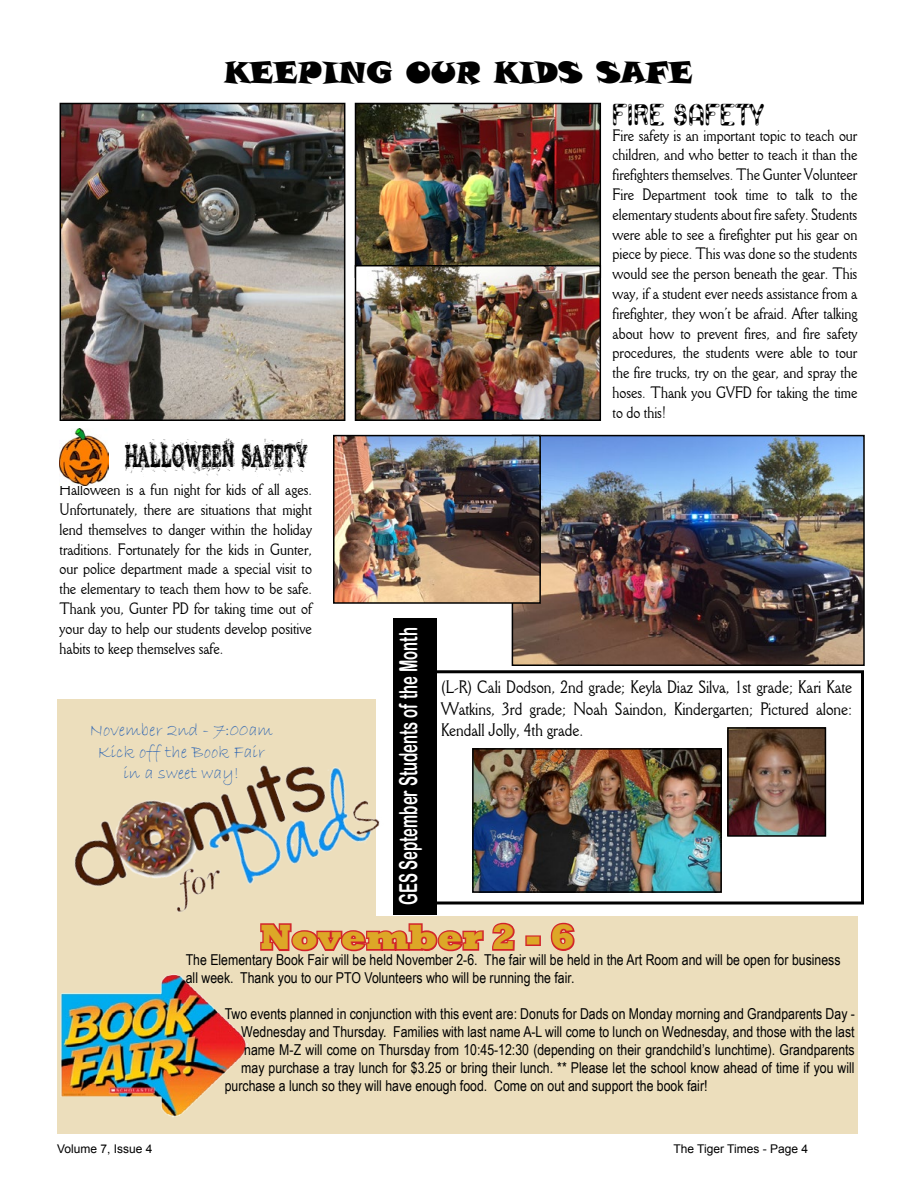
<style>
.page{position:relative;width:918px;height:1188px;background:#fff}
.page>*{position:absolute;margin:0;border:0;box-sizing:border-box;transform-origin:0 0}
.t1{font:800 36px "Rockwell";color:#dda727}
.t2{font:31.5px "Old printing press FREE version";color:#000;scale:.57 1}
.t3{font:31.5px "Candy Cane Unregistered";color:#000;scale:.86 1}
.t4{font:30px "Snap ITC";color:#000}
.t5{font:24.75px "Arial Rounded MT Bold";color:#fff;scale:.6 1}
.t6{font:18px/21.6px "Rory Condensed Normal";color:#000;text-align:justify}
.t7{font:18px/21.6px "Bradley Hand ITC";color:#3469b3;text-align:center}
.t8{font:16.5px/19.8px "Rory Condensed Normal";color:#000;text-align:justify}
.t9{font:15px/18px "Arial Narrow";color:#000}
.t10{font:12px "Arial";color:#000}
</style>
<div class="page">
<div style="left:57px;top:699px;width:319px;height:435px;background:#ecdebc"></div>
<div style="left:376px;top:917px;width:482px;height:217px;background:#ecdebc"></div>
<img style="left:358px;top:106px;width:240px;height:159px">
<div style="left:355px;top:103px;width:246px;height:175px;border:2px solid #000"></div>
<img style="left:63px;top:106px;width:279px;height:312px">
<div style="left:60px;top:103px;width:285px;height:318px;border:2px solid #000"></div>
<img style="left:358px;top:268px;width:240px;height:150px">
<div style="left:355px;top:265px;width:246px;height:156px;border:2px solid #000"></div>
<img style="left:515px;top:438px;width:347px;height:225px">
<div style="left:512px;top:435px;width:353px;height:231px;border:2px solid #000"></div>
<img style="left:336px;top:438px;width:202px;height:163px">
<div style="left:333px;top:435px;width:208px;height:169px;border:2px solid #000"></div>
<img style="left:60px;top:428px;width:49px;height:58px">
<img style="left:60px;top:975px;width:187px;height:143px">
<svg style="left:410px;top:922px;width:105px;height:30px"></svg>
<div style="left:525px;top:935px;width:16px;height:11px;border:3px solid #d2232a"></div>
<svg style="left:550px;top:922px;width:25px;height:29px"></svg>
<img style="left:74px;top:765px;width:336px;height:210px">
<div style="left:408px;top:670px;width:456px;height:234px;border:3px solid #000"></div>
<img style="left:475px;top:751px;width:244px;height:139px">
<div style="left:472px;top:748px;width:250px;height:145px;border:2px solid #000"></div>
<img style="left:730px;top:730px;width:93px;height:104px">
<div style="left:727px;top:727px;width:99px;height:110px;border:2px solid #000"></div>
<div style="left:393px;top:618px;width:44px;height:296px;background:#000"></div>
<h3 class="t4" style="left:224px;top:53px;width:470px">KEEPING OUR KIDS SAFE</h3>
<h2 class="t3" style="left:613px;top:99px;width:177px">FIRE SAFETY</h2>
<h2 class="t2" style="left:125px;top:436px;width:323px">HALLOWEEN SAFETY</h2>
<p class="t8" style="left:60px;top:477px;width:254px">Halloween is a fun night for kids of all ages.<br>Unfortunately, there are situations that might lend themselves to danger within the holiday traditions. Fortunately for the kids in Gunter, our police department made a special visit to the elementary to teach them how to be safe.<br>Thank you, Gunter PD for taking time out of your day to help our students develop positive habits to keep themselves safe.</p>
<p class="t7" style="left:89px;top:720px;width:185px">November 2nd - 7:00am<br>Kick off the Book Fair in a sweet way!</p>
<p class="t8" style="left:613px;top:122px;width:246px">Fire safety is an important topic to teach our children, and who better to teach it than the firefighters themselves. The Gunter Volunteer Fire Department took time to talk to the elementary students about fire safety. Students were able to see a firefighter put his gear on piece by piece. This was done so the students would see the person beneath the gear. This way, if a student ever needs assistance from a firefighter, they won’t be afraid. After talking about how to prevent fires, and fire safety procedures, the students were able to tour the fire trucks, try on the gear, and spray the hoses. Thank you GVFD for taking the time to do this!</p>
<h3 class="t5" style="left:394px;top:905px;width:464px;rotate:-90deg">GES September Students of the Month</h3>
<p class="t6" style="left:441px;top:673px;width:413px">(L-R) Cali Dodson, 2nd grade; Keyla Diaz Silva, 1st grade; Kari Kate Watkins, 3rd grade; Noah Saindon, Kindergarten; Pictured alone:<br>Kendall Jolly, 4th grade.</p>
<h1 class="t1" style="left:261px;top:916px;width:316px">November 2 - 6</h1>
<p class="t9" style="left:186px;top:950px;width:656px">The Elementary Book Fair will be held November 2-6. The fair will be held in the Art Room and will be open for business all week. Thank you to our PTO Volunteers who will be running the fair.</p>
<p class="t9" style="left:225px;top:1004px;width:632px">Two events planned in conjunction with this event are: Donuts for Dads on Monday morning and Grandparents Day -</p>
<p class="t9" style="left:241px;top:1022px;width:615px">Wednesday and Thursday. Families with last name A-L will come to lunch on Wednesday, and those with the last</p>
<p class="t9" style="left:244px;top:1040px;width:612px">name M-Z will come on Thursday from 10:45-12:30 (depending on their grandchild’s lunchtime). Grandparents</p>
<p class="t9" style="left:241px;top:1058px;width:615px">may purchase a tray lunch for $3.25 or bring their lunch. ** Please let the school know ahead of time if you will</p>
<p class="t9" style="left:225px;top:1076px;width:484px">purchase a lunch so they will have enough food. Come on out and support the book fair!</p>
<p class="t10" style="left:57px;top:1141px;width:97px">Volume 7, Issue 4</p>
<p class="t10" style="left:674px;top:1141px;width:136px">The Tiger Times - Page 4</p>
</div>
